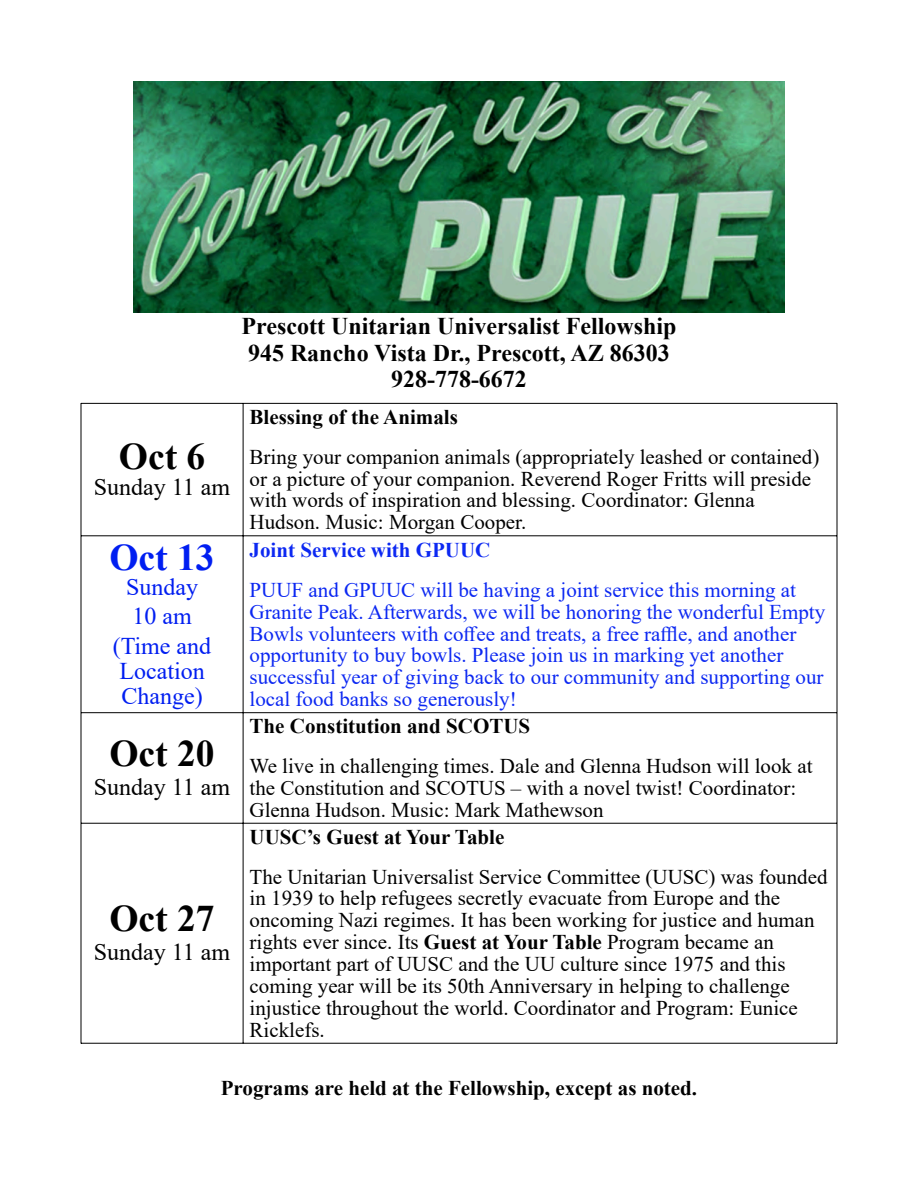
<style>
.page{position:relative;width:918px;height:1188px;background:#fff}
.page>*{position:absolute;margin:0;border:0;box-sizing:border-box;transform-origin:0 0}
.t1{font:700 37.5px "Times New Roman";color:#000}
.t2{font:700 37.5px "Times New Roman";color:#001ef1}
.t3{font:700 24px/26.5px "Times New Roman";color:#000;text-align:center}
.t4{font:24px/29.5px "Times New Roman";color:#001ef1;text-align:center}
.t5{font:24px "Times New Roman";color:#000}
.t6{font:21px/21.9px "Times New Roman";color:#000}
.t7{font:21px/21.9px "Times New Roman";color:#0c28f2}
.t8{font:700 21px "Times New Roman";color:#000}
.t9{font:700 21px "Times New Roman";color:#0c28f2}
.s1{font-weight:700}
</style>
<div class="page">
<img style="left:134px;top:81px;width:650px;height:231px">
<hr style="left:81px;top:403px;width:1px;height:641px;background:#000">
<hr style="left:837px;top:403px;width:1px;height:641px;background:#000">
<hr style="left:243px;top:403px;width:1px;height:640px;background:#000">
<hr style="left:81px;top:403px;width:756px;height:1px;background:#000">
<hr style="left:81px;top:535px;width:756px;height:1px;background:#000">
<hr style="left:81px;top:712px;width:756px;height:1px;background:#000">
<hr style="left:81px;top:823px;width:756px;height:1px;background:#000">
<hr style="left:81px;top:1043px;width:756px;height:1px;background:#000">
<h1 class="t1" style="left:119px;top:444px;width:88px">Oct 6</h1>
<p class="t5" style="left:94px;top:478px;width:138px">Sunday 11 am</p>
<h1 class="t2" style="left:109px;top:544px;width:107px">Oct 13</h1>
<p class="t4" style="left:113px;top:574px;width:100px">Sunday<br>10 am (Time and</p>
<p class="t4" style="left:119px;top:660px;width:87px;line-height:25px;text-align:left">Location<br>Change)</p>
<h1 class="t1" style="left:109px;top:740px;width:107px">Oct 20</h1>
<p class="t5" style="left:94px;top:779px;width:138px">Sunday 11 am</p>
<h1 class="t1" style="left:109px;top:906px;width:107px">Oct 27</h1>
<p class="t5" style="left:94px;top:944px;width:138px">Sunday 11 am</p>
<p class="t3" style="left:242px;top:316px;width:436px">Prescott Unitarian Universalist Fellowship<br>945 Rancho Vista Dr., Prescott, AZ 86303<br>928-778-6672</p>
<p class="t8" style="left:250px;top:410px;width:210px">Blessing of the Animals</p>
<p class="t6" style="left:250px;top:448px;width:571px">Bring your companion animals (appropriately leashed or contained) or a picture of your companion. Reverend Roger Fritts will preside with words of inspiration and blessing. Coordinator: Glenna Hudson. Music: Morgan Cooper.</p>
<p class="t9" style="left:250px;top:543px;width:242px">Joint Service with GPUUC</p>
<p class="t7" style="left:250px;top:581px;width:577px">PUUF and GPUUC will be having a joint service this morning at Granite Peak. Afterwards, we will be honoring the wonderful Empty Bowls volunteers with coffee and treats, a free raffle, and another opportunity to buy bowls. Please join us in marking yet another successful year of giving back to our community and supporting our local food banks so generously!</p>
<p class="t8" style="left:250px;top:719px;width:282px">The Constitution and SCOTUS</p>
<p class="t6" style="left:250px;top:757px;width:564px">We live in challenging times. Dale and Glenna Hudson will look at the Constitution and SCOTUS – with a novel twist! Coordinator:<br>Glenna Hudson. Music: Mark Mathewson</p>
<p class="t8" style="left:250px;top:829px;width:256px">UUSC’s Guest at Your Table</p>
<p class="t6" style="left:250px;top:868px;width:580px">The Unitarian Universalist Service Committee (UUSC) was founded in 1939 to help refugees secretly evacuate from Europe and the oncoming Nazi regimes. It has been working for justice and human rights ever since. Its <span class="s1">Guest at Your Table</span> Program became an important part of UUSC and the UU culture since 1975 and this coming year will be its 50th Anniversary in helping to challenge injustice throughout the world. Coordinator and Program: Eunice Ricklefs.</p>
<p class="t8" style="left:221px;top:1081px;width:478px">Programs are held at the Fellowship, except as noted.</p>
</div>
